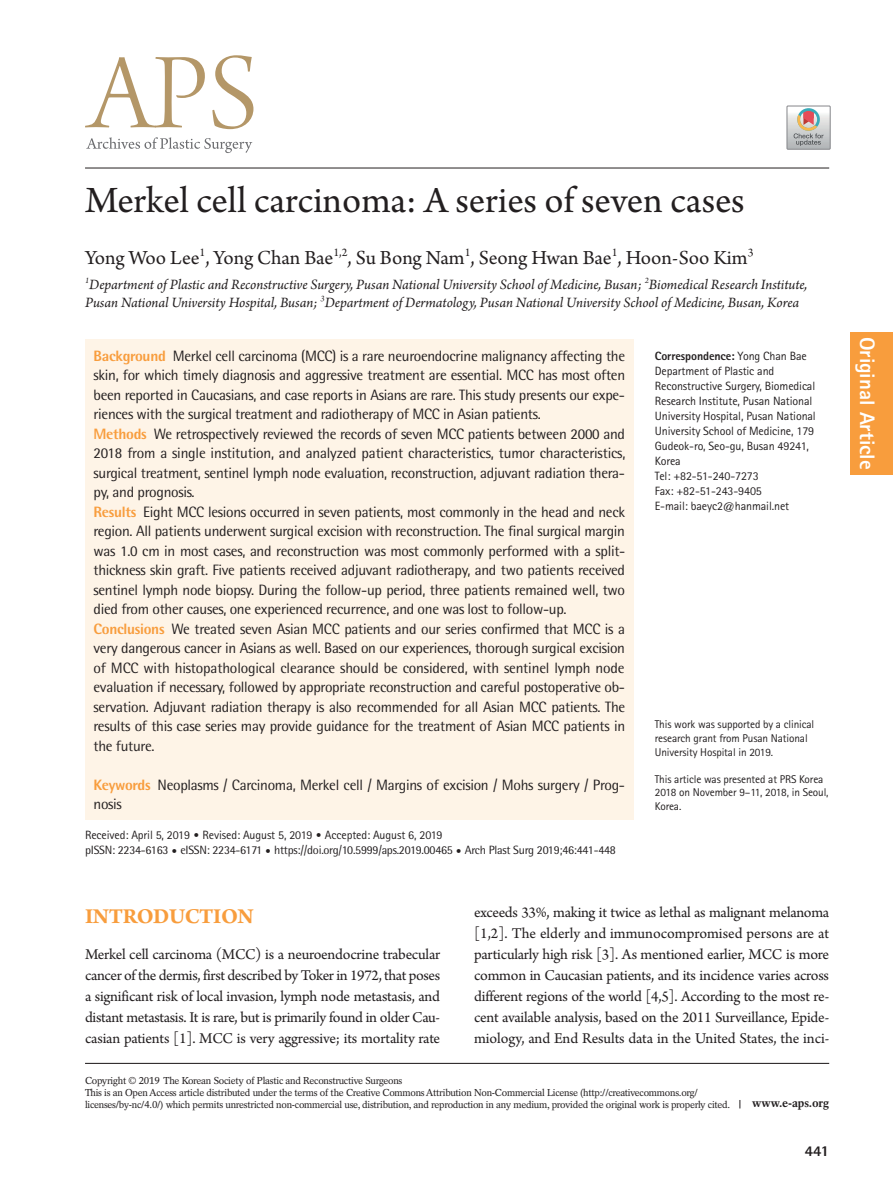
<style>
.page{position:relative;width:893px;height:1191px;background:#fff}
.page>*{position:absolute;margin:0;border:0;box-sizing:border-box;transform-origin:0 0}
.제목{font:39px "Arno Pro";letter-spacing:-.005em;color:#231f20}
.대제목{font:700 22.5px "Arno Pro";letter-spacing:-.02em;color:#f89d3d}
.저자{font:21px "Arno Pro";letter-spacing:-.005em;color:#231f20}
.t1{font:800 21px "Rotis Sans Serif Std";color:#fff}
.본문_0{font:15.75px/21px "Arno Pro";letter-spacing:-.01em;color:#231f20;text-align:justify}
.초록{font:15px/19.5px "Rotis Semi Sans Std";letter-spacing:-.02em;color:#231f20;text-align:justify}
.소속{font:italic 15px/18px "Arno Pro";letter-spacing:-.005em;color:#231f20}
.t2{font:800 15px "Rotis Semi Sans Std";color:#231f20}
.교신저자{font:12px/15px "Rotis Sans Serif Std";letter-spacing:-.01em;color:#231f20}
.t3{font:12px "Rotis Semi Sans Std";letter-spacing:-.02em;color:#231f20}
.교신저자-2{font:800 12px "Rotis Sans Serif Std";letter-spacing:-.01em;color:#231f20}
.t4{font:700 12px "Rotation LT Std";letter-spacing:-.01em;color:#231f20}
.교신저자밑각주{font:11.25px/13.5px "Rotis Sans Serif Std";letter-spacing:-.01em;color:#231f20}
.t5{font:10.05px/12px "Rotation LT Std";letter-spacing:-.025em;color:#231f20}
.s1{font-weight:800;color:#f89d3d}
.s2{font-weight:400}
.s3{font-family:"DIN Pro";font-weight:300}
</style>
<div class="page">
<div style="left:850px;top:332px;width:43px;height:142px;background:#f89d3d"></div>
<hr style="left:85px;top:1062px;width:744px;height:2px;background:#231f20">
<hr style="left:85px;top:168px;width:744px;height:1px;background:#231f20">
<svg style="left:85px;top:55px;width:168px;height:74px"></svg>
<svg style="left:86px;top:137px;width:166px;height:16px"></svg>
<div style="left:85px;top:339px;width:549px;height:481px;background:#fef4e7"></div>
<svg style="left:787px;top:106px;width:43px;height:43px;background:#c4bfbd"></svg>
<p class="제목" style="left:85px;top:178px;width:661px">Merkel cell carcinoma: A series of seven cases</p>
<p class="저자" style="left:85px;top:246px;width:670px">Yong Woo Lee<sup>1</sup>, Yong Chan Bae<sup>1,2</sup>, Su Bong Nam<sup>1</sup>, Seong Hwan Bae<sup>1</sup>, Hoon-Soo Kim<sup>3</sup></p>
<p class="소속" style="left:85px;top:276px;width:724px"><sup>1</sup>Department of Plastic and Reconstructive Surgery, Pusan National University School of Medicine, Busan; <sup>2</sup>Biomedical Research Institute,<br>Pusan National University Hospital, Busan; <sup>3</sup>Department of Dermatology, Pusan National University School of Medicine, Busan, Korea</p>
<p class="초록" style="left:94px;top:346px;width:533px"><span class="s1">Background</span> Merkel cell carcinoma (MCC) is a rare neuroendocrine malignancy affecting the skin, for which timely diagnosis and aggressive treatment are essential. MCC has most often been reported in Caucasians, and case reports in Asians are rare. This study presents our expe&shy;riences with the surgical treatment and radiotherapy of MCC in Asian patients.</p>
<p class="초록" style="left:94px;top:424px;width:533px"><span class="s1">Methods</span> We retrospectively reviewed the records of seven MCC patients between 2000 and 2018 from a single institution, and analyzed patient characteristics, tumor characteristics, surgical treatment, sentinel lymph node evaluation, reconstruction, adjuvant radiation thera&shy;py, and prognosis.</p>
<p class="초록" style="left:94px;top:502px;width:533px"><span class="s1">Results</span> Eight MCC lesions occurred in seven patients, most commonly in the head and neck region. All patients underwent surgical excision with reconstruction. The final surgical margin was 1.0 cm in most cases, and reconstruction was most commonly performed with a split&shy;thickness skin graft. Five patients received adjuvant radiotherapy, and two patients received sentinel lymph node biopsy. During the follow-up period, three patients remained well, two died from other causes, one experienced recurrence, and one was lost to follow-up.</p>
<p class="초록" style="left:94px;top:619px;width:533px"><span class="s1">Conclusions</span> We treated seven Asian MCC patients and our series confirmed that MCC is a very dangerous cancer in Asians as well. Based on our experiences, thorough surgical excision of MCC with histopathological clearance should be considered, with sentinel lymph node evaluation if necessary, followed by appropriate reconstruction and careful postoperative ob&shy;servation. Adjuvant radiation therapy is also recommended for all Asian MCC patients. The results of this case series may provide guidance for the treatment of Asian MCC patients in the future.</p>
<p class="초록" style="left:94px;top:775px;width:533px"><span class="s1">Keywords</span> Neoplasms / Carcinoma, Merkel cell / Margins of excision / Mohs surgery / Prog&shy;nosis</p>
<p class="교신저자-2" style="left:655px;top:348px;width:153px">Correspondence: <span class="s2">Yong Chan Bae</span></p>
<p class="교신저자" style="left:655px;top:364px;width:163px">Department of Plastic and<br>Reconstructive Surgery, Biomedical<br>Research Institute, Pusan National<br>University Hospital, Pusan National<br>University School of Medicine, 179<br>Gudeok-ro, Seo-gu, Busan 49241,<br>Korea</p>
<p class="교신저자" style="left:655px;top:469px;width:105px">Tel: +82-51-240-7273</p>
<p class="교신저자" style="left:655px;top:484px;width:109px">Fax: +82-51-243-9405</p>
<p class="교신저자" style="left:655px;top:499px;width:136px">E-mail: baeyc2@hanmail.net</p>
<p class="교신저자밑각주" style="left:655px;top:718px;width:161px">This work was supported by a clinical research grant from Pusan National<br>University Hospital in 2019.</p>
<p class="교신저자밑각주" style="left:655px;top:772px;width:175px">This article was presented at PRS Korea<br>2018 on November 9–11, 2018, in Seoul,<br>Korea.</p>
<p class="교신저자" style="left:85px;top:827px;width:359px">Received: April 5, 2019 <span class="s3">•</span> Revised: August 5, 2019 <span class="s3">•</span> Accepted: August 6, 2019</p>
<p class="t3" style="left:85px;top:843px;width:532px">pISSN: 2234-6163 <span class="s3">•</span> eISSN: 2234-6171 <span class="s3">•</span> https://doi.org/10.5999/aps.2019.00465 <span class="s3">•</span> Arch Plast Surg 2019;46:441-448</p>
<p class="대제목" style="left:85px;top:903px;width:170px">INTRODUCTION</p>
<p class="본문_0" style="left:85px;top:945px;width:357px">Merkel cell carcinoma (MCC) is a neuroendocrine trabecular cancer of the dermis, first described by Toker in 1972, that poses a significant risk of local invasion, lymph node metastasis, and distant metastasis. It is rare, but is primarily found in older Cau&shy;casian patients [1]. MCC is very aggressive; its mortality rate</p>
<p class="본문_0" style="left:474px;top:903px;width:357px">exceeds 33%, making it twice as lethal as malignant melanoma [1,2]. The elderly and immunocompromised persons are at particularly high risk [3]. As mentioned earlier, MCC is more common in Caucasian patients, and its incidence varies across different regions of the world [4,5]. According to the most re&shy;cent available analysis, based on the 2011 Surveillance, Epide&shy;miology, and End Results data in the United States, the inci-</p>
<p class="t5" style="left:85px;top:1074px;width:319px">Copyright © 2019 The Korean Society of Plastic and Reconstructive Surgeons</p>
<p class="t5" style="left:85px;top:1086px;width:647px">This is an Open Access article distributed under the terms of the Creative Commons Attribution Non-Commercial License (http://creativecommons.org/ licenses/by-nc/4.0/) which permits unrestricted non-commercial use, distribution, and reproduction in any medium, provided the original work is properly cited.</p>
<p class="t4" style="left:752px;top:1096px;width:78px">www.e-aps.org</p>
<p class="t2" style="left:805px;top:1141px;width:26px">441</p>
<h3 class="t1" style="left:881px;top:336px;width:134px;rotate:90deg">Original Article</h3>
</div>
